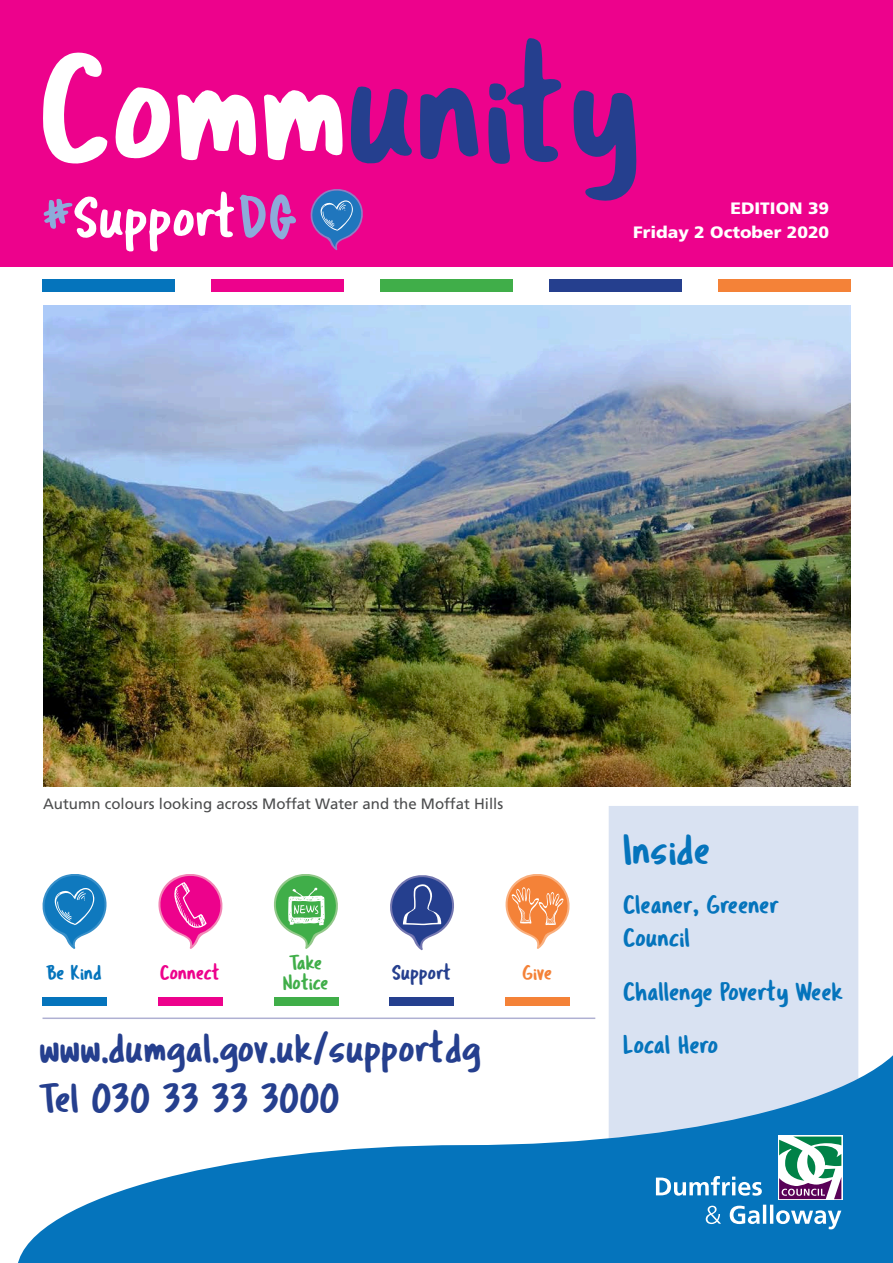
<style>
.page{position:relative;width:893px;height:1263px;background:#fff}
.page>*{position:absolute;margin:0;border:0;box-sizing:border-box;transform-origin:0 0}
.t1{font:159.15px "Tragic Marker";color:#253f8e}
.t2{font:58.8px "Tragic Marker";color:#fff}
.t3{font:43.5px "Tragic Marker";color:#0574bc}
.t4{font:42px "Tragic Marker";color:#253f8e}
.t5{font:27px/32.4px "Tragic Marker";color:#0574bc}
.t6{font:21.45px/20.1px "Tragic Marker";letter-spacing:-.01em;color:#40ae49}
.t7{font:21.45px "Tragic Marker";color:#ed028c}
.t8{font:21.45px "Tragic Marker";color:#253f8e}
.t9{font:21.45px "Tragic Marker";color:#0574bc}
.t10{font:21.45px "Tragic Marker";color:#f48238}
.heading_2{font:900 16.5px "Frutiger";color:#fff;scale:1.05 1}
.Body{font:15px "Frutiger";color:#4b4c4d}
.s1{color:#fff}
.s2{color:#8dabd9}
.s3{font-family:"Marker Felt";font-weight:100;font-size:53.55px;color:#8dabd9}
</style>
<div class="page">
<div style="left:606px;top:803px;width:255px;height:349px;background:#d9e2f2;border:3px solid #fff"></div>
<div style="left:0;top:0;width:893px;height:267px;background:#ed028c"></div>
<svg style="left:310px;top:189px;width:53px;height:61px"></svg>
<div style="left:43px;top:279px;width:132px;height:13px;background:#0574bc"></div>
<div style="left:211px;top:279px;width:133px;height:13px;background:#ed028c"></div>
<div style="left:380px;top:279px;width:133px;height:13px;background:#40ae49"></div>
<div style="left:549px;top:279px;width:132px;height:13px;background:#253f8e"></div>
<div style="left:718px;top:279px;width:132px;height:13px;background:#f48238"></div>
<svg style="left:42px;top:874px;width:65px;height:75px"></svg>
<div style="left:43px;top:997px;width:64px;height:9px;background:#0574bc"></div>
<svg style="left:158px;top:874px;width:65px;height:75px"></svg>
<div style="left:158px;top:997px;width:65px;height:9px;background:#ed028c"></div>
<svg style="left:274px;top:874px;width:64px;height:75px"></svg>
<div style="left:274px;top:997px;width:64px;height:9px;background:#40ae49"></div>
<svg style="left:390px;top:875px;width:64px;height:75px"></svg>
<div style="left:389px;top:997px;width:65px;height:9px;background:#253f8e"></div>
<svg style="left:505px;top:874px;width:65px;height:75px"></svg>
<div style="left:505px;top:997px;width:65px;height:9px;background:#f48238"></div>
<img style="left:43px;top:305px;width:807px;height:482px">
<svg style="left:18px;top:1017px;width:875px;height:246px"></svg>
<svg style="left:778px;top:1135px;width:64px;height:65px"></svg>
<svg style="left:779px;top:1136px;width:62px;height:63px"></svg>
<svg style="left:656px;top:1176px;width:106px;height:20px"></svg>
<svg style="left:706px;top:1205px;width:135px;height:24px"></svg>
<p class="t1" style="left:43px;top:11px;width:602px"><span class="s1">Comm</span>unity</p>
<p class="t2" style="left:43px;top:181px;width:254px"><span class="s2">#</span>Support<span class="s2">D</span><span class="s3">G</span></p>
<p class="heading_2" style="left:730px;top:198px;width:96px">EDITION 39</p>
<p class="heading_2" style="left:633px;top:222px;width:188px">Friday 2 October 2020</p>
<p class="Body" style="left:43px;top:795px;width:462px">Autumn colours looking across Moffat Water and the Moffat Hills</p>
<p class="t9" style="left:48px;top:959px;width:56px">Be Kind</p>
<p class="t7" style="left:160px;top:959px;width:62px">Connect</p>
<p class="t6" style="left:283px;top:952px;width:47px">Take<br>Notice</p>
<p class="t8" style="left:392px;top:959px;width:61px">Support</p>
<p class="t10" style="left:523px;top:959px;width:31px">Give</p>
<p class="t4" style="left:40px;top:1022px;width:444px">www.dumgal.gov.uk/supportdg</p>
<p class="t4" style="left:40px;top:1073px;width:302px">Tel 030 33 33 3000</p>
<p class="t3" style="left:624px;top:823px;width:89px">Inside</p>
<p class="t5" style="left:624px;top:888px;width:158px">Cleaner, Greener<br>Council</p>
<p class="t5" style="left:624px;top:974px;width:221px">Challenge Poverty Week</p>
<p class="t5" style="left:624px;top:1028px;width:97px">Local Hero</p>
</div>
